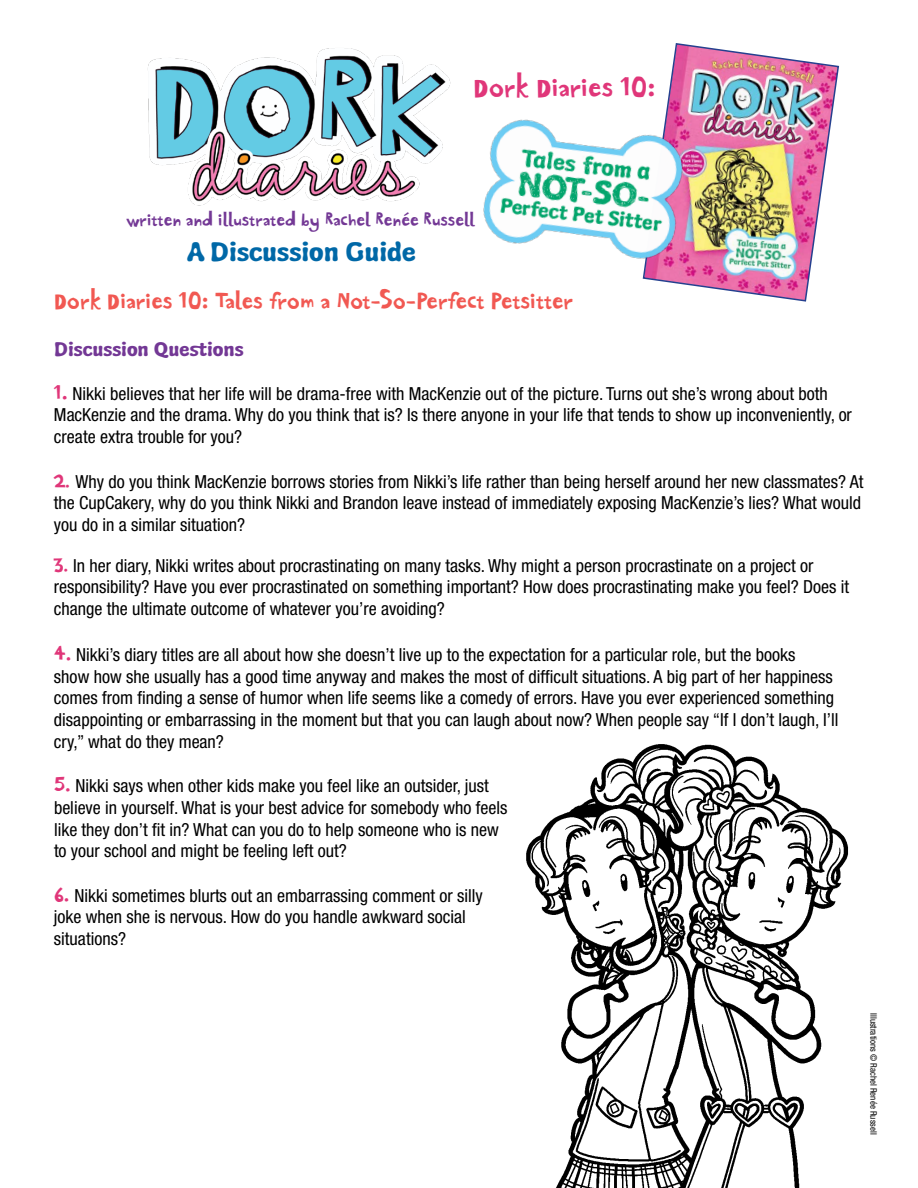
<style>
.page{position:relative;width:918px;height:1188px;background:#fff}
.page>*{position:absolute;margin:0;border:0;box-sizing:border-box;transform-origin:0 0}
.t1{font:30px "Potato Cut";color:#e03679}
.t2{font:28.5px "Wubble";color:#0068a7}
.t3{font:25.5px "Potato Cut";color:#f15852}
.t4{font:21px "Wubble";color:#733895}
.t5{font:19.5px "Potato Cut";color:#733895}
.t6{font:condensed 18px/21.6px "Helvetica Neue LT Std";color:#000}
.t7{font:condensed 9px "Helvetica Neue LT Std";color:#000}
.s1{font-family:"Potato Cut";font-stretch:normal;font-size:22.5px;color:#e03679}
.s2{font-family:"Potato Cut";font-stretch:normal;color:#e03679}
.s3{font-family:"Potato Cut";font-stretch:normal;font-size:21px;color:#e03679}
</style>
<div class="page">
<img style="left:147px;top:48px;width:304px;height:158px">
<img style="left:667px;top:43px;width:172px;height:259px">
<img style="left:483px;top:100px;width:221px;height:187px">
<img style="left:526px;top:744px;width:323px;height:444px">
<h1 class="t1" style="left:474px;top:66px;width:184px">Dork Diaries 10:</h1>
<p class="t5" style="left:126px;top:206px;width:350px">written and illustrated by Rachel Renée Russell</p>
<h2 class="t2" style="left:188px;top:236px;width:230px">A Discussion Guide</h2>
<h3 class="t3" style="left:54px;top:283px;width:521px">Dork Diaries 10: Tales from a Not-So-Perfect Petsitter</h3>
<p class="t4" style="left:54px;top:338px;width:191px">Discussion Questions</p>
<p class="t6" style="left:54px;top:382px;width:799px"><span class="s1">1.</span> Nikki believes that her life will be drama-free with MacKenzie out of the picture. Turns out she’s wrong about both<br>MacKenzie and the drama. Why do you think that is? Is there anyone in your life that tends to show up inconveniently, or create extra trouble for you?</p>
<p class="t6" style="left:54px;top:470px;width:811px"><span class="s2">2.</span> Why do you think MacKenzie borrows stories from Nikki’s life rather than being herself around her new classmates? At the CupCakery, why do you think Nikki and Brandon leave instead of immediately exposing MacKenzie’s lies? What would you do in a similar situation?</p>
<p class="t6" style="left:54px;top:555px;width:797px"><span class="s2">3.</span> In her diary, Nikki writes about procrastinating on many tasks. Why might a person procrastinate on a project or responsibility? Have you ever procrastinated on something important? How does procrastinating make you feel? Does it change the ultimate outcome of whatever you’re avoiding?</p>
<p class="t6" style="left:54px;top:644px;width:786px"><span class="s3">4.</span> Nikki’s diary titles are all about how she doesn’t live up to the expectation for a particular role, but the books<br>show how she usually has a good time anyway and makes the most of difficult situations. A big part of her happiness comes from finding a sense of humor when life seems like a comedy of errors. Have you ever experienced something disappointing or embarrassing in the moment but that you can laugh about now? When people say “If I don’t laugh, I’ll cry,” what do they mean?</p>
<p class="t6" style="left:54px;top:775px;width:455px"><span class="s3">5.</span> Nikki says when other kids make you feel like an outsider, just believe in yourself. What is your best advice for somebody who feels like they don’t fit in? What can you do to help someone who is new to your school and might be feeling left out?</p>
<p class="t6" style="left:54px;top:885px;width:430px"><span class="s3">6.</span> Nikki sometimes blurts out an embarrassing comment or silly joke when she is nervous. How do you handle awkward social situations?</p>
<p class="t7" style="left:879px;top:1013px;width:123px;rotate:90deg">Illustrations © Rachel Renée Russell</p>
</div>
